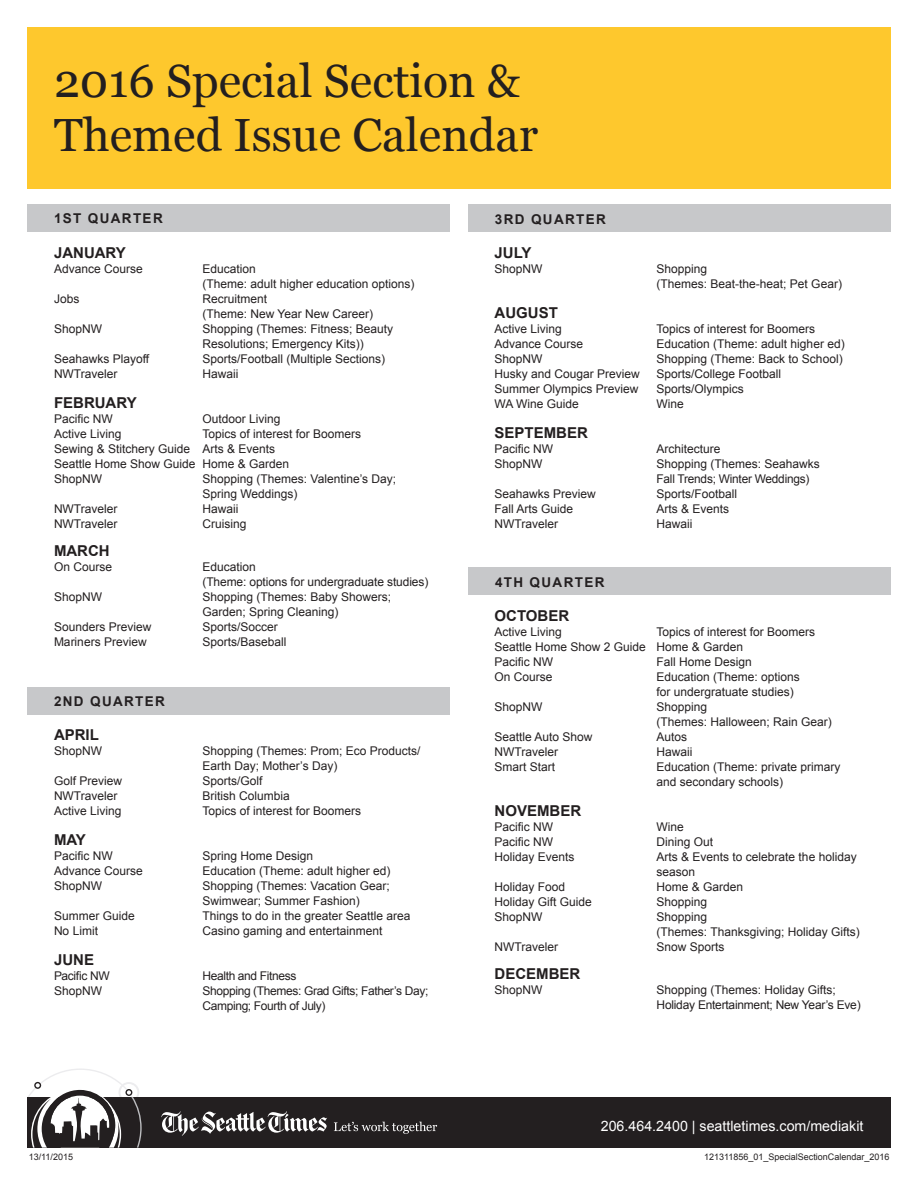
<style>
.page{position:relative;width:918px;height:1188px;background:#fff}
.page>*{position:absolute;margin:0;border:0;box-sizing:border-box;transform-origin:0 0}
.New_Headline{font:46.5px/54px "Georgia";color:#231f20}
.t1{font:700 15px "Arial";color:#231f20}
.t2{font:14.25px "Arial";color:#fff}
.Category_Title_New{font:700 13.5px "Arial";letter-spacing:.1em;color:#231f20}
.t3{font:12px/15px "Arial";color:#231f20}
.t4{font:12px/15px "Arial";letter-spacing:-.02em;color:#231f20}
.t5{font:12px/15px "Arial";letter-spacing:-.03em;color:#231f20}
.t6{font:9px "Arial";color:#231f20}
</style>
<div class="page">
<div style="left:27px;top:1097px;width:864px;height:51px;background:#231f20"></div>
<svg style="left:28px;top:1069px;width:114px;height:79px"></svg>
<svg style="left:334px;top:1122px;width:103px;height:12px"></svg>
<svg style="left:161px;top:1111px;width:166px;height:25px"></svg>
<div style="left:27px;top:27px;width:864px;height:162px;background:#fec82d"></div>
<div style="left:27px;top:205px;width:423px;height:27px;background:#c7c8ca"></div>
<div style="left:27px;top:687px;width:423px;height:28px;background:#c7c8ca"></div>
<div style="left:468px;top:568px;width:423px;height:27px;background:#c7c8ca"></div>
<div style="left:468px;top:205px;width:423px;height:27px;background:#c7c8ca"></div>
<p class="New_Headline" style="left:54px;top:52px;width:486px">2016 Special Section &amp;<br>Themed Issue Calendar</p>
<p class="Category_Title_New" style="left:54px;top:210px;width:110px">1ST QUARTER</p>
<p class="t1" style="left:54px;top:243px;width:73px">JANUARY</p>
<p class="t3" style="left:54px;top:261px;width:90px">Advance Course</p>
<p class="t3" style="left:202px;top:261px;width:55px">Education</p>
<p class="t3" style="left:202px;top:276px;width:214px">(Theme: adult higher education options)</p>
<p class="t3" style="left:54px;top:291px;width:27px">Jobs</p>
<p class="t3" style="left:202px;top:291px;width:66px">Recruitment</p>
<p class="t3" style="left:202px;top:306px;width:172px">(Theme: New Year New Career)</p>
<p class="t3" style="left:54px;top:321px;width:50px">ShopNW</p>
<p class="t3" style="left:202px;top:321px;width:192px">Shopping (Themes: Fitness; Beauty<br>Resolutions; Emergency Kits))</p>
<p class="t3" style="left:54px;top:351px;width:97px">Seahawks Playoff</p>
<p class="t3" style="left:202px;top:351px;width:184px">Sports/Football (Multiple Sections)</p>
<p class="t3" style="left:54px;top:366px;width:65px">NWTraveler</p>
<p class="t3" style="left:202px;top:366px;width:37px">Hawaii</p>
<p class="t1" style="left:54px;top:393px;width:84px">FEBRUARY</p>
<p class="t3" style="left:54px;top:411px;width:60px">Pacific NW</p>
<p class="t3" style="left:202px;top:411px;width:80px">Outdoor Living</p>
<p class="t3" style="left:54px;top:426px;width:69px">Active Living</p>
<p class="t3" style="left:202px;top:426px;width:160px">Topics of interest for Boomers</p>
<p class="t3" style="left:54px;top:441px;width:223px">Sewing &amp; Stitchery Guide Arts &amp; Events</p>
<p class="t3" style="left:54px;top:456px;width:237px">Seattle Home Show Guide Home &amp; Garden</p>
<p class="t3" style="left:54px;top:471px;width:50px">ShopNW</p>
<p class="t3" style="left:202px;top:471px;width:195px">Shopping (Themes: Valentine’s Day;<br>Spring Weddings)</p>
<p class="t3" style="left:54px;top:501px;width:65px">NWTraveler</p>
<p class="t3" style="left:202px;top:501px;width:37px">Hawaii</p>
<p class="t3" style="left:54px;top:516px;width:65px">NWTraveler</p>
<p class="t3" style="left:202px;top:516px;width:46px">Cruising</p>
<p class="t1" style="left:54px;top:541px;width:57px">MARCH</p>
<p class="t3" style="left:54px;top:560px;width:60px">On Course</p>
<p class="t3" style="left:202px;top:560px;width:227px">Education<br>(Theme: options for undergraduate studies)</p>
<p class="t3" style="left:54px;top:590px;width:50px">ShopNW</p>
<p class="t3" style="left:202px;top:590px;width:190px">Shopping (Themes: Baby Showers;</p>
<p class="t3" style="left:202px;top:605px;width:138px">Garden; Spring Cleaning)</p>
<p class="t3" style="left:54px;top:620px;width:99px">Sounders Preview</p>
<p class="t3" style="left:202px;top:620px;width:77px">Sports/Soccer</p>
<p class="t3" style="left:54px;top:635px;width:94px">Mariners Preview</p>
<p class="t3" style="left:202px;top:635px;width:86px">Sports/Baseball</p>
<p class="Category_Title_New" style="left:54px;top:693px;width:112px">2ND QUARTER</p>
<p class="t1" style="left:54px;top:725px;width:46px">APRIL</p>
<p class="t3" style="left:54px;top:744px;width:50px">ShopNW</p>
<p class="t3" style="left:202px;top:744px;width:220px">Shopping (Themes: Prom; Eco Products/</p>
<p class="t3" style="left:202px;top:759px;width:136px">Earth Day; Mother’s Day)</p>
<p class="t3" style="left:54px;top:774px;width:70px">Golf Preview</p>
<p class="t3" style="left:202px;top:774px;width:62px">Sports/Golf</p>
<p class="t3" style="left:54px;top:789px;width:65px">NWTraveler</p>
<p class="t3" style="left:202px;top:789px;width:89px">British Columbia</p>
<p class="t3" style="left:54px;top:804px;width:69px">Active Living</p>
<p class="t3" style="left:202px;top:804px;width:160px">Topics of interest for Boomers</p>
<p class="t1" style="left:54px;top:830px;width:33px">MAY</p>
<p class="t3" style="left:54px;top:849px;width:60px">Pacific NW</p>
<p class="t3" style="left:202px;top:849px;width:112px">Spring Home Design</p>
<p class="t3" style="left:54px;top:864px;width:90px">Advance Course</p>
<p class="t3" style="left:202px;top:864px;width:190px">Education (Theme: adult higher ed)</p>
<p class="t3" style="left:54px;top:879px;width:50px">ShopNW</p>
<p class="t3" style="left:202px;top:879px;width:189px">Shopping (Themes: Vacation Gear;<br>Swimwear; Summer Fashion)</p>
<p class="t3" style="left:54px;top:909px;width:82px">Summer Guide</p>
<p class="t3" style="left:202px;top:909px;width:210px">Things to do in the greater Seattle area</p>
<p class="t3" style="left:54px;top:924px;width:46px">No Limit</p>
<p class="t3" style="left:202px;top:924px;width:182px">Casino gaming and entertainment</p>
<p class="t1" style="left:54px;top:950px;width:42px">JUNE</p>
<p class="t3" style="left:54px;top:969px;width:57px">Pacific NW</p>
<p class="t5" style="left:202px;top:969px;width:95px">Health and Fitness</p>
<p class="t3" style="left:54px;top:984px;width:50px">ShopNW</p>
<p class="t5" style="left:202px;top:984px;width:227px">Shopping (Themes: Grad Gifts; Father’s Day;<br>Camping; Fourth of July)</p>
<p class="Category_Title_New" style="left:495px;top:210px;width:112px">3RD QUARTER</p>
<p class="t1" style="left:495px;top:243px;width:38px">JULY</p>
<p class="t3" style="left:495px;top:261px;width:50px">ShopNW</p>
<p class="t3" style="left:657px;top:261px;width:187px">Shopping<br>(Themes: Beat-the-heat; Pet Gear)</p>
<p class="t1" style="left:495px;top:303px;width:65px">AUGUST</p>
<p class="t3" style="left:495px;top:321px;width:69px">Active Living</p>
<p class="t3" style="left:657px;top:321px;width:160px">Topics of interest for Boomers</p>
<p class="t3" style="left:495px;top:336px;width:90px">Advance Course</p>
<p class="t3" style="left:657px;top:336px;width:190px">Education (Theme: adult higher ed)</p>
<p class="t3" style="left:495px;top:351px;width:50px">ShopNW</p>
<p class="t3" style="left:657px;top:351px;width:188px">Shopping (Theme: Back to School)</p>
<p class="t3" style="left:495px;top:366px;width:147px">Husky and Cougar Preview</p>
<p class="t3" style="left:657px;top:366px;width:126px">Sports/College Football</p>
<p class="t3" style="left:495px;top:381px;width:146px">Summer Olympics Preview</p>
<p class="t3" style="left:657px;top:381px;width:89px">Sports/Olympics</p>
<p class="t3" style="left:495px;top:396px;width:86px">WA Wine Guide</p>
<p class="t3" style="left:657px;top:396px;width:29px">Wine</p>
<p class="t1" style="left:495px;top:423px;width:95px">SEPTEMBER</p>
<p class="t3" style="left:495px;top:441px;width:60px">Pacific NW</p>
<p class="t3" style="left:657px;top:441px;width:66px">Architecture</p>
<p class="t3" style="left:495px;top:456px;width:50px">ShopNW</p>
<p class="t4" style="left:657px;top:456px;width:165px">Shopping (Themes: Seahawks<br>Fall Trends; Winter Weddings)</p>
<p class="t3" style="left:495px;top:486px;width:103px">Seahawks Preview</p>
<p class="t3" style="left:657px;top:486px;width:82px">Sports/Football</p>
<p class="t3" style="left:495px;top:501px;width:80px">Fall Arts Guide</p>
<p class="t3" style="left:657px;top:501px;width:74px">Arts &amp; Events</p>
<p class="t3" style="left:495px;top:516px;width:65px">NWTraveler</p>
<p class="t3" style="left:657px;top:516px;width:37px">Hawaii</p>
<p class="Category_Title_New" style="left:495px;top:573px;width:111px">4TH QUARTER</p>
<p class="t1" style="left:495px;top:605px;width:76px">OCTOBER</p>
<p class="t3" style="left:495px;top:624px;width:69px">Active Living</p>
<p class="t3" style="left:657px;top:624px;width:160px">Topics of interest for Boomers</p>
<p class="t3" style="left:495px;top:639px;width:250px">Seattle Home Show 2 Guide Home &amp; Garden</p>
<p class="t3" style="left:495px;top:654px;width:60px">Pacific NW</p>
<p class="t3" style="left:657px;top:654px;width:97px">Fall Home Design</p>
<p class="t3" style="left:495px;top:669px;width:60px">On Course</p>
<p class="t3" style="left:657px;top:669px;width:145px">Education (Theme: options for undergratuate studies)</p>
<p class="t3" style="left:495px;top:699px;width:50px">ShopNW</p>
<p class="t3" style="left:657px;top:699px;width:52px">Shopping</p>
<p class="t3" style="left:657px;top:714px;width:177px">(Themes: Halloween; Rain Gear)</p>
<p class="t3" style="left:495px;top:729px;width:100px">Seattle Auto Show</p>
<p class="t3" style="left:657px;top:729px;width:32px">Autos</p>
<p class="t3" style="left:495px;top:744px;width:65px">NWTraveler</p>
<p class="t3" style="left:657px;top:744px;width:37px">Hawaii</p>
<p class="t3" style="left:495px;top:759px;width:62px">Smart Start</p>
<p class="t3" style="left:657px;top:759px;width:186px">Education (Theme: private primary and secondary schools)</p>
<p class="t1" style="left:495px;top:800px;width:88px">NOVEMBER</p>
<p class="t3" style="left:495px;top:819px;width:60px">Pacific NW</p>
<p class="t3" style="left:657px;top:819px;width:29px">Wine</p>
<p class="t3" style="left:495px;top:834px;width:60px">Pacific NW</p>
<p class="t3" style="left:657px;top:834px;width:58px">Dining Out</p>
<p class="t3" style="left:495px;top:849px;width:82px">Holiday Events</p>
<p class="t3" style="left:657px;top:849px;width:202px">Arts &amp; Events to celebrate the holiday season</p>
<p class="t3" style="left:495px;top:879px;width:72px">Holiday Food</p>
<p class="t3" style="left:657px;top:879px;width:88px">Home &amp; Garden</p>
<p class="t3" style="left:495px;top:894px;width:99px">Holiday Gift Guide</p>
<p class="t3" style="left:657px;top:894px;width:52px">Shopping</p>
<p class="t3" style="left:495px;top:909px;width:50px">ShopNW</p>
<p class="t3" style="left:657px;top:909px;width:52px">Shopping</p>
<p class="t3" style="left:657px;top:924px;width:205px">(Themes: Thanksgiving; Holiday Gifts)</p>
<p class="t3" style="left:495px;top:939px;width:65px">NWTraveler</p>
<p class="t3" style="left:657px;top:939px;width:70px">Snow Sports</p>
<p class="t1" style="left:495px;top:964px;width:87px">DECEMBER</p>
<p class="t3" style="left:495px;top:982px;width:50px">ShopNW</p>
<p class="t3" style="left:657px;top:982px;width:181px">Shopping (Themes: Holiday Gifts;</p>
<p class="t4" style="left:657px;top:997px;width:206px">Holiday Entertainment; New Year’s Eve)</p>
<p class="t2" style="left:601px;top:1117px;width:264px">206.464.2400 | seattletimes.com/mediakit</p>
<p class="t2" style="left:540px;top:1117px;width:322px">206.464.2400 | seattletimescompany.com/advertise</p>
<p class="t6" style="left:29px;top:1150px;width:46px">13/11/2015</p>
<p class="t6" style="left:704px;top:1150px;width:187px">121311856_01_SpecialSectionCalendar_2016</p>
</div>
